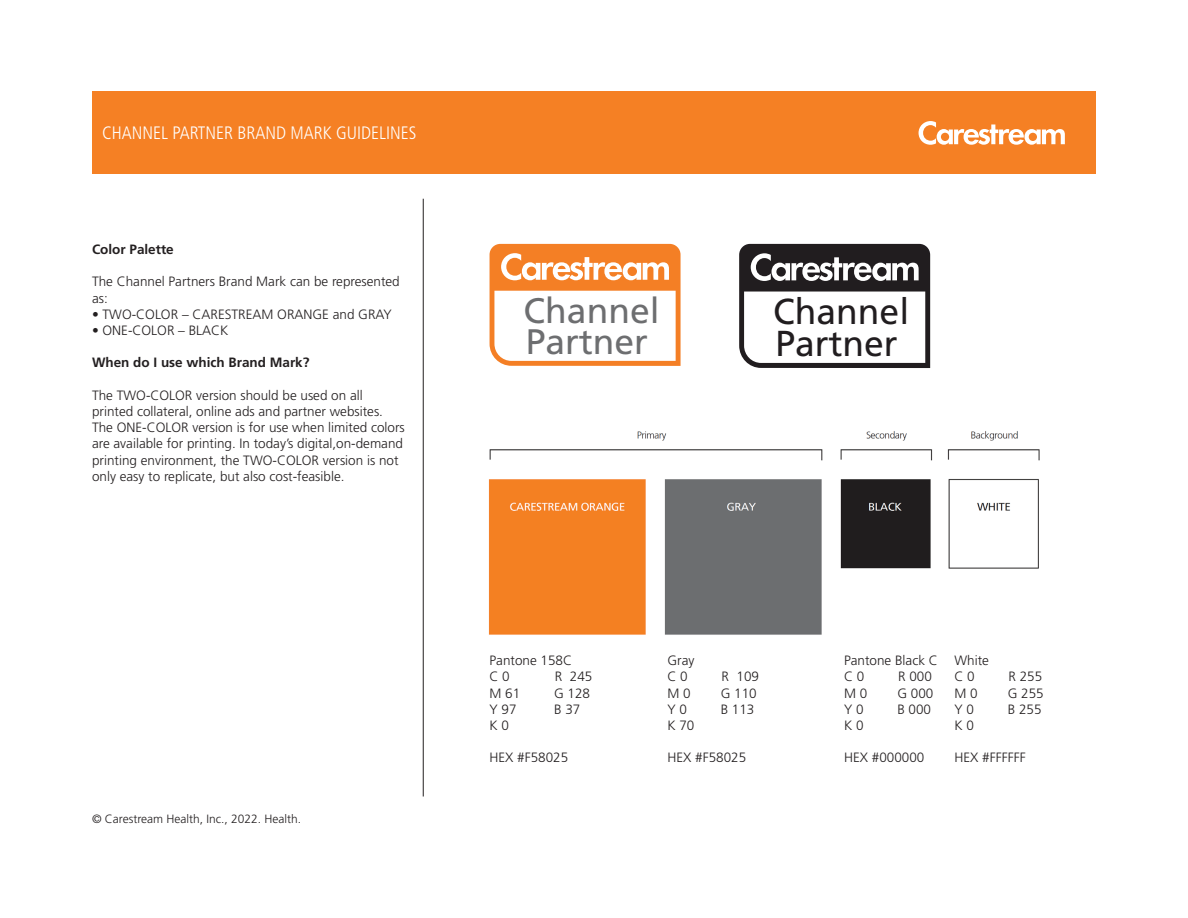
<style>
.page{position:relative;width:1188px;height:918px;background:#fff}
.page>*{position:absolute;margin:0;border:0;box-sizing:border-box;transform-origin:0 0}
.t1{font:36px/31.2px "Frutiger LT Std";color:#211d1f}
.t2{font:35.4px/30.8px "Frutiger LT Std";color:#6d6e70}
.t3{font:300 condensed 18px "Frutiger LT Std";color:#fff}
.t4{font:300 13.5px/16.2px "Frutiger LT Std";color:#231f20}
.t5{font:700 13.5px "Frutiger LT Std";color:#231f20}
.t6{font:300 12px "Frutiger LT Std";color:#231f20}
</style>
<div class="page">
<div style="left:92px;top:92px;width:1004px;height:82px;background:#f58024"></div>
<svg style="left:919px;top:121px;width:146px;height:24px"></svg>
<svg style="left:490px;top:244px;width:191px;height:122px"></svg>
<svg style="left:739px;top:244px;width:191px;height:124px"></svg>
<img style="left:488px;top:431px;width:552px;height:204px">
<hr style="left:423px;top:199px;width:1px;height:597px;background:#231f20">
<h3 class="t3" style="left:102px;top:123px;width:316px">CHANNEL PARTNER BRAND MARK GUIDELINES</h3>
<p class="t5" style="left:92px;top:241px;width:83px">Color Palette</p>
<p class="t4" style="left:92px;top:274px;width:309px">The Channel Partners Brand Mark can be represented as:</p>
<p class="t4" style="left:92px;top:306px;width:301px">• TWO-COLOR – CARESTREAM ORANGE and GRAY</p>
<p class="t4" style="left:92px;top:322px;width:138px">• ONE-COLOR – BLACK</p>
<p class="t5" style="left:92px;top:355px;width:219px">When do I use which Brand Mark?</p>
<p class="t4" style="left:92px;top:387px;width:314px">The TWO-COLOR version should be used on all printed collateral, online ads and partner websites.<br>The ONE-COLOR version is for use when limited colors are available for printing. In today’s digital,on-demand printing environment, the TWO-COLOR version is not only easy to replicate, but also cost-feasible.</p>
<p class="t6" style="left:92px;top:812px;width:211px">© Carestream Health, Inc., 2022. Health.</p>
<h2 class="t2" style="left:524px;top:295px;width:137px">Channel<br>Partner</h2>
<h1 class="t1" style="left:773px;top:296px;width:137px">Channel<br>Partner</h1>
<p class="t4" style="left:490px;top:653px;width:84px">Pantone 158C<br>C 0</p>
<p class="t4" style="left:555px;top:669px;width:39px">R 245</p>
<p class="t4" style="left:667px;top:653px;width:28px">Gray<br>C 0</p>
<p class="t4" style="left:721px;top:669px;width:39px">R 109</p>
<p class="t4" style="left:844px;top:653px;width:95px">Pantone Black C<br>C 0</p>
<p class="t4" style="left:898px;top:669px;width:35px">R 000</p>
<p class="t4" style="left:954px;top:653px;width:36px">White<br>C 0</p>
<p class="t4" style="left:1009px;top:669px;width:35px">R 255</p>
<p class="t4" style="left:490px;top:685px;width:32px">M 61</p>
<p class="t4" style="left:554px;top:685px;width:38px">G 128</p>
<p class="t4" style="left:490px;top:701px;width:29px">Y 97</p>
<p class="t4" style="left:554px;top:701px;width:28px">B 37</p>
<p class="t4" style="left:490px;top:718px;width:21px">K 0</p>
<p class="t4" style="left:490px;top:750px;width:80px">HEX #F58025</p>
<p class="t4" style="left:667px;top:685px;width:25px">M 0</p>
<p class="t4" style="left:721px;top:685px;width:38px">G 110</p>
<p class="t4" style="left:667px;top:701px;width:21px">Y 0</p>
<p class="t4" style="left:721px;top:701px;width:35px">B 113</p>
<p class="t4" style="left:667px;top:718px;width:29px">K 70</p>
<p class="t4" style="left:667px;top:750px;width:80px">HEX #F58025</p>
<p class="t4" style="left:844px;top:685px;width:25px">M 0</p>
<p class="t4" style="left:897px;top:685px;width:38px">G 000</p>
<p class="t4" style="left:844px;top:701px;width:21px">Y 0</p>
<p class="t4" style="left:897px;top:701px;width:35px">B 000</p>
<p class="t4" style="left:844px;top:718px;width:21px">K 0</p>
<p class="t4" style="left:844px;top:750px;width:82px">HEX #000000</p>
<p class="t4" style="left:954px;top:685px;width:25px">M 0</p>
<p class="t4" style="left:1008px;top:685px;width:38px">G 255</p>
<p class="t4" style="left:954px;top:701px;width:21px">Y 0</p>
<p class="t4" style="left:1008px;top:701px;width:35px">B 255</p>
<p class="t4" style="left:954px;top:718px;width:21px">K 0</p>
<p class="t4" style="left:954px;top:750px;width:73px">HEX #FFFFFF</p>
</div>
